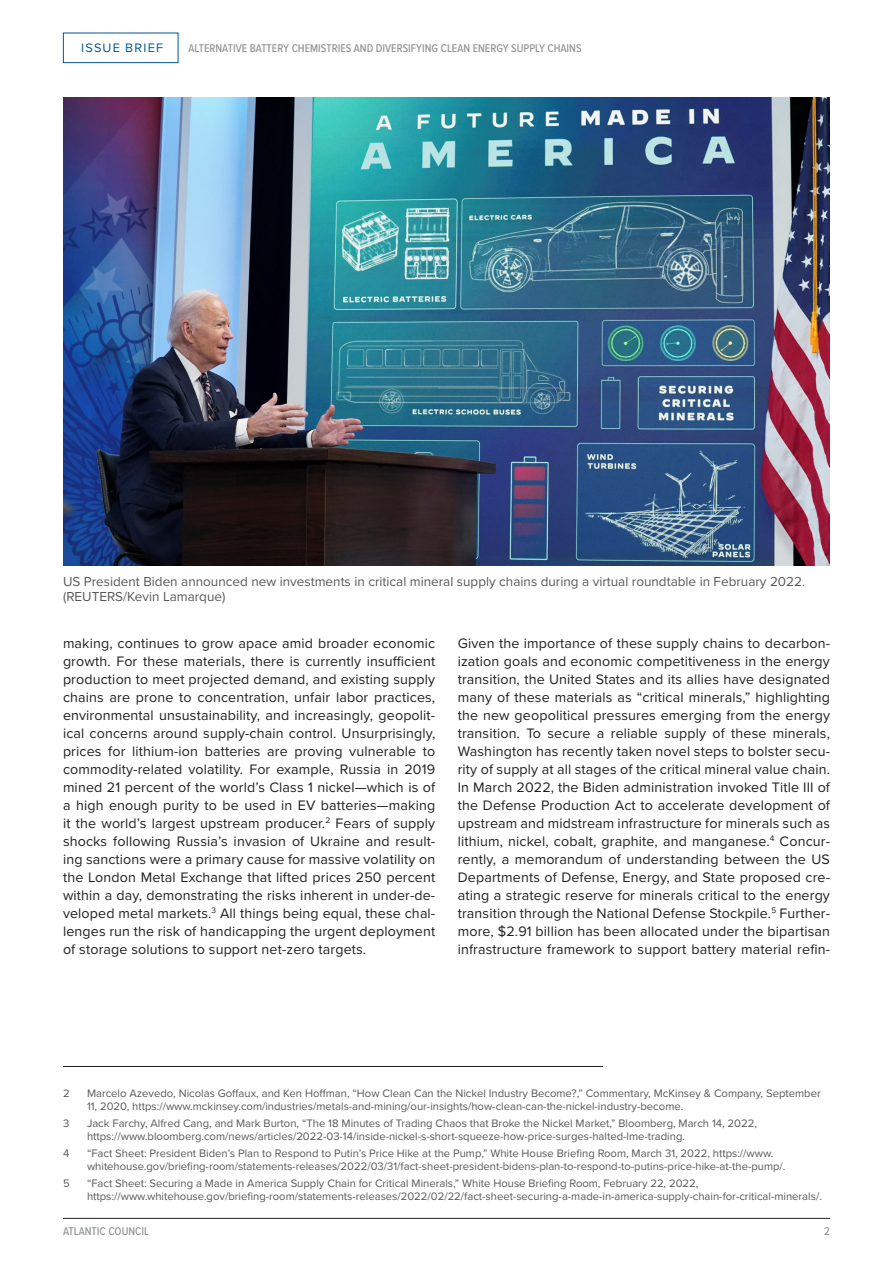
<style>
.page{position:relative;width:893px;height:1263px;background:#fff}
.page>*{position:absolute;margin:0;border:0;box-sizing:border-box;transform-origin:0 0}
.IB_-_newtext{font:14.25px/18px "Proxima Nova";letter-spacing:.01em;color:#231f20;text-align:justify}
.IB_-_Caption{font:13.5px/15px "Proxima Nova";color:#57585a}
.t1{font:12.75px "Proxima Nova";letter-spacing:.095em;color:#005595}
.t2{font:500 11.7px "Proxima Nova Cond";color:#8f9194}
.IB_-_Footnotes{font:11.25px/12.8px "Proxima Nova";color:#57585a}
</style>
<div class="page">
<div style="left:63px;top:33px;width:115px;height:30px;background:#fff;border:1px solid #005595"></div>
<hr style="left:63px;top:1218px;width:767px;height:1px;background:#231f20">
<hr style="left:63px;top:1066px;width:540px;height:1px;background:#231f20">
<img style="left:63px;top:97px;width:767px;height:469px">
<p class="t1" style="left:81px;top:38px;width:84px">ISSUE BRIEF</p>
<p class="t2" style="left:188px;top:40px;width:395px">ALTERNATIVE BATTERY CHEMISTRIES AND DIVERSIFYING CLEAN ENERGY SUPPLY CHAINS</p>
<p class="IB_-_Caption" style="left:63px;top:573px;width:744px">US President Biden announced new investments in critical mineral supply chains during a virtual roundtable in February 2022. (REUTERS/Kevin Lamarque)</p>
<p class="IB_-_newtext" style="left:63px;top:634px;width:374px">making, continues to grow apace amid broader economic growth. For these materials, there is currently insufficient production to meet projected demand, and existing supply chains are prone to concentration, unfair labor practices, environmental unsustainability, and increasingly, geopolit&shy;ical concerns around supply-chain control. Unsurprisingly, prices for lithium-ion batteries are proving vulnerable to commodity-related volatility. For example, Russia in 2019 mined 21 percent of the world’s Class 1 nickel—which is of a high enough purity to be used in EV batteries—making it the world’s largest upstream producer.<sup>2</sup> Fears of supply shocks following Russia’s invasion of Ukraine and result&shy;ing sanctions were a primary cause for massive volatility on the London Metal Exchange that lifted prices 250 percent within a day, demonstrating the risks inherent in under-de&shy;veloped metal markets.<sup>3</sup> All things being equal, these chal&shy;lenges run the risk of handicapping the urgent deployment of storage solutions to support net-zero targets.</p>
<p class="IB_-_newtext" style="left:458px;top:634px;width:374px">Given the importance of these supply chains to decarbon&shy;ization goals and economic competitiveness in the energy transition, the United States and its allies have designated many of these materials as “critical minerals,” highlighting the new geopolitical pressures emerging from the energy transition. To secure a reliable supply of these minerals, Washington has recently taken novel steps to bolster secu&shy;rity of supply at all stages of the critical mineral value chain.<br>In March 2022, the Biden administration invoked Title III of the Defense Production Act to accelerate development of upstream and midstream infrastructure for minerals such as lithium, nickel, cobalt, graphite, and manganese.<sup>4</sup> Concur&shy;rently, a memorandum of understanding between the US Departments of Defense, Energy, and State proposed cre&shy;ating a strategic reserve for minerals critical to the energy transition through the National Defense Stockpile.<sup>5</sup> Further&shy;more, $2.91 billion has been allocated under the bipartisan infrastructure framework to support battery material refin-</p>
<p class="IB_-_Footnotes" style="left:63px;top:1086px;width:8px">2</p>
<p class="IB_-_Footnotes" style="left:87px;top:1086px;width:735px">Marcelo Azevedo, Nicolas Goffaux, and Ken Hoffman, “How Clean Can the Nickel Industry Become?,” Commentary, McKinsey &amp; Company, September<br>11, 2020, https://www.mckinsey.com/industries/metals-and-mining/our-insights/how-clean-can-the-nickel-industry-become.</p>
<p class="IB_-_Footnotes" style="left:63px;top:1116px;width:8px">3</p>
<p class="IB_-_Footnotes" style="left:87px;top:1116px;width:671px">Jack Farchy, Alfred Cang, and Mark Burton, “The 18 Minutes of Trading Chaos that Broke the Nickel Market,” Bloomberg, March 14, 2022, https://www.bloomberg.com/news/articles/2022-03-14/inside-nickel-s-short-squeeze-how-price-surges-halted-lme-trading.</p>
<p class="IB_-_Footnotes" style="left:63px;top:1146px;width:8px">4</p>
<p class="IB_-_Footnotes" style="left:87px;top:1146px;width:700px">“Fact Sheet: President Biden’s Plan to Respond to Putin’s Price Hike at the Pump,” White House Briefing Room, March 31, 2022, https://www. whitehouse.gov/briefing-room/statements-releases/2022/03/31/fact-sheet-president-bidens-plan-to-respond-to-putins-price-hike-at-the-pump/.</p>
<p class="IB_-_Footnotes" style="left:63px;top:1176px;width:8px">5</p>
<p class="IB_-_Footnotes" style="left:87px;top:1176px;width:736px">“Fact Sheet: Securing a Made in America Supply Chain for Critical Minerals,” White House Briefing Room, February 22, 2022, https://www.whitehouse.gov/briefing-room/statements-releases/2022/02/22/fact-sheet-securing-a-made-in-america-supply-chain-for-critical-minerals/.</p>
<p class="t2" style="left:63px;top:1222px;width:88px">ATLANTIC COUNCIL</p>
<p class="t2" style="left:824px;top:1222px;width:7px">2</p>
</div>
